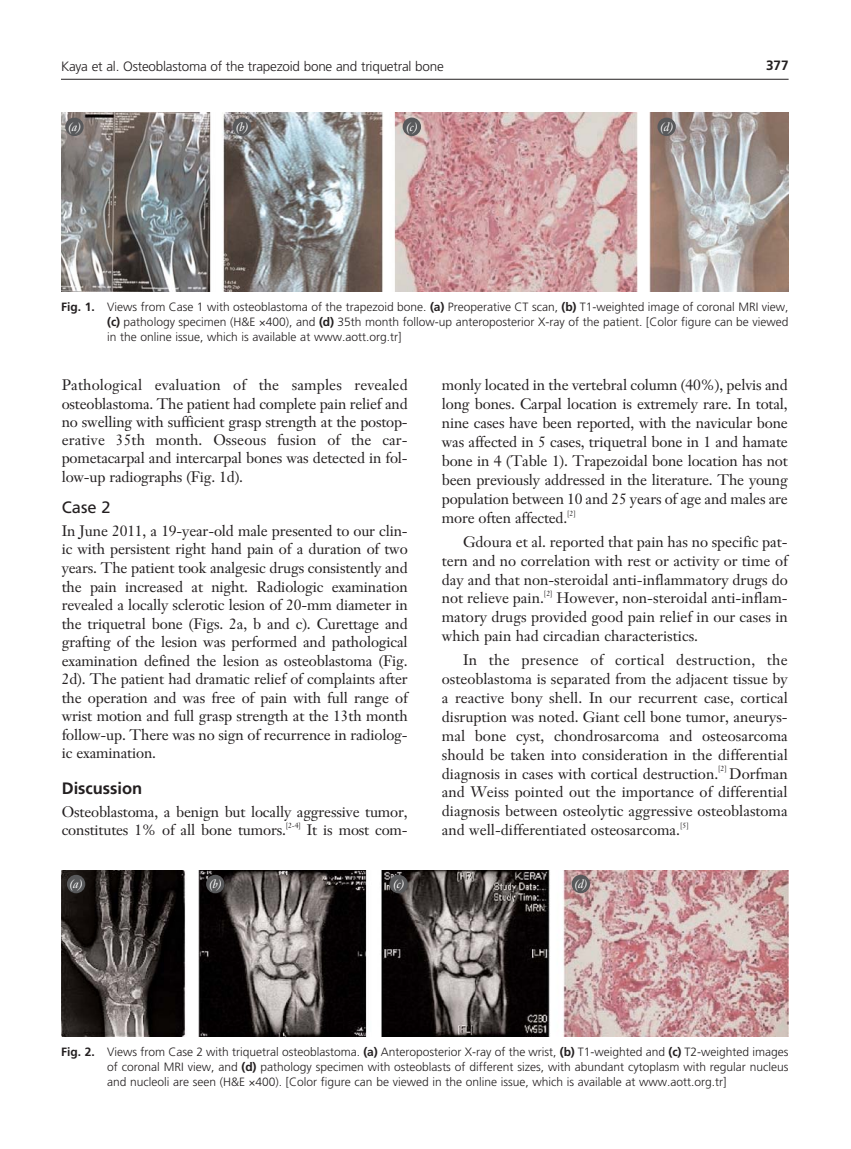
<style>
.page{position:relative;width:851px;height:1149px;background:#fff}
.page>*{position:absolute;margin:0;border:0;box-sizing:border-box;transform-origin:0 0}
.t1{font:700 16.5px "Frutiger";color:#231f20}
.t2{font:16.5px "Frutiger";color:#231f20}
.t3{font:15px/18.9px "Janson Text";letter-spacing:-.01em;color:#231f20;text-align:justify}
.t4{font:300 13.5px "Frutiger";letter-spacing:-.015em;color:#231f20}
.t5{font:700 13.5px "Frutiger";color:#231f20}
.t6{font:300 12px/15px "Frutiger";color:#231f20;text-align:justify}
.t7{font:italic 12px "Janson Text";color:#fff}
.t8{font:7.5px "Janson Text";color:#231f20}
.s1{font-weight:700}
</style>
<div class="page">
<hr style="left:61px;top:79px;width:727px;height:1px;background:#231f20">
<img style="left:61px;top:113px;width:727px;height:178px">
<div style="left:65px;top:117px;width:19px;height:19px;background:#58595b;border-radius:50%"></div>
<div style="left:233px;top:117px;width:18px;height:19px;background:#58595b;border-radius:50%"></div>
<div style="left:402px;top:117px;width:19px;height:19px;background:#58595b;border-radius:50%"></div>
<div style="left:657px;top:117px;width:18px;height:19px;background:#58595b;border-radius:50%"></div>
<img style="left:61px;top:870px;width:727px;height:166px">
<div style="left:67px;top:874px;width:18px;height:19px;background:#58595b;border-radius:50%"></div>
<div style="left:206px;top:874px;width:18px;height:19px;background:#58595b;border-radius:50%"></div>
<div style="left:389px;top:874px;width:19px;height:19px;background:#58595b;border-radius:50%"></div>
<div style="left:571px;top:874px;width:19px;height:19px;background:#58595b;border-radius:50%"></div>
<p class="t4" style="left:61px;top:61px;width:384px">Kaya et al. Osteoblastoma of the trapezoid bone and triquetral bone</p>
<p class="t5" style="left:766px;top:60px;width:24px">377</p>
<p class="t7" style="left:68px;top:122px;width:15px">(a)</p>
<p class="t7" style="left:235px;top:122px;width:15px">(b)</p>
<p class="t7" style="left:406px;top:122px;width:13px">(c)</p>
<p class="t7" style="left:659px;top:122px;width:15px">(d)</p>
<p class="t6" style="left:107px;top:300px;width:682px;text-indent:-46px"><span class="s1">Fig. 1.</span> Views from Case 1 with osteoblastoma of the trapezoid bone. <span class="s1">(a)</span> Preoperative CT scan, <span class="s1">(b)</span> T1-weighted image of coronal MRI view, <span class="s1">(c)</span> pathology specimen (H&amp;E 400), and <span class="s1">(d)</span> 35th month follow-up anteroposterior X-ray of the patient. [Color figure can be viewed in the online issue, which is available at www.aott.org.tr]</p>
<p class="t3" style="left:62px;top:377px;width:347px;line-height:18.1px">Pathological evaluation of the samples revealed osteoblastoma. The patient had complete pain relief and no swelling with sufficient grasp strength at the postop&shy;erative 35th month. Osseous fusion of the car&shy;pometacarpal and intercarpal bones was detected in fol&shy;low-up radiographs (Fig. 1d).</p>
<p class="t2" style="left:62px;top:500px;width:51px">Case 2</p>
<p class="t3" style="left:62px;top:523px;width:347px;line-height:18.5px">In June 2011, a 19-year-old male presented to our clin&shy;ic with persistent right hand pain of a duration of two years. The patient took analgesic drugs consistently and the pain increased at night. Radiologic examination revealed a locally sclerotic lesion of 20-mm diameter in the triquetral bone (Figs. 2a, b and c). Curettage and grafting of the lesion was performed and pathological examination defined the lesion as osteoblastoma (Fig.<br>2d). The patient had dramatic relief of complaints after the operation and was free of pain with full range of wrist motion and full grasp strength at the 13th month follow-up. There was no sign of recurrence in radiolog&shy;ic examination.</p>
<p class="t1" style="left:62px;top:781px;width:82px">Discussion</p>
<p class="t3" style="left:62px;top:803px;width:347px;line-height:18.5px">Osteoblastoma, a benign but locally aggressive tumor, constitutes 1% of all bone tumors.</p>
<p class="t8" style="left:286px;top:822px;width:17px">[2-4]</p>
<p class="t3" style="left:307px;top:822px;width:102px">It is most com-</p>
<p class="t3" style="left:442px;top:377px;width:347px">monly located in the vertebral column (40%), pelvis and long bones. Carpal location is extremely rare. In total, nine cases have been reported, with the navicular bone was affected in 5 cases, triquetral bone in 1 and hamate bone in 4 (Table 1). Trapezoidal bone location has not been previously addressed in the literature. The young population between 10 and 25 years of age and males are more often affected.</p>
<p class="t8" style="left:567px;top:510px;width:10px">[2]</p>
<p class="t3" style="left:442px;top:533px;width:347px;text-indent:21px">Gdoura et al. reported that pain has no specific pat&shy;tern and no correlation with rest or activity or time of day and that non-steroidal anti-inflammatory drugs do not relieve pain.</p>
<p class="t8" style="left:544px;top:590px;width:10px">[2]</p>
<p class="t3" style="left:442px;top:590px;width:347px;text-indent:115px">However, non-steroidal anti-inflam&shy;matory drugs provided good pain relief in our cases in which pain had circadian characteristics.</p>
<p class="t3" style="left:442px;top:651px;width:347px;text-indent:21px">In the presence of cortical destruction, the osteoblastoma is separated from the adjacent tissue by a reactive bony shell. In our recurrent case, cortical disruption was noted. Giant cell bone tumor, aneurys&shy;mal bone cyst, chondrosarcoma and osteosarcoma should be taken into consideration in the differential diagnosis in cases with cortical destruction.</p>
<p class="t8" style="left:718px;top:765px;width:10px">[2]</p>
<p class="t3" style="left:442px;top:765px;width:347px;text-indent:287px">Dorfman and Weiss pointed out the importance of differential diagnosis between osteolytic aggressive osteoblastoma and well-differentiated osteosarcoma.</p>
<p class="t8" style="left:680px;top:822px;width:10px">[5]</p>
<p class="t7" style="left:69px;top:879px;width:15px">(a)</p>
<p class="t7" style="left:209px;top:879px;width:15px">(b)</p>
<p class="t7" style="left:392px;top:879px;width:13px">(c)</p>
<p class="t7" style="left:574px;top:879px;width:15px">(d)</p>
<p class="t6" style="left:107px;top:1044px;width:682px;text-indent:-46px"><span class="s1">Fig. 2.</span> Views from Case 2 with triquetral osteoblastoma. <span class="s1">(a)</span> Anteroposterior X-ray of the wrist, <span class="s1">(b)</span> T1-weighted and <span class="s1">(c)</span> T2-weighted images of coronal MRI view, and <span class="s1">(d)</span> pathology specimen with osteoblasts of different sizes, with abundant cytoplasm with regular nucleus and nucleoli are seen (H&amp;E 400). [Color figure can be viewed in the online issue, which is available at www.aott.org.tr]</p>
</div>
